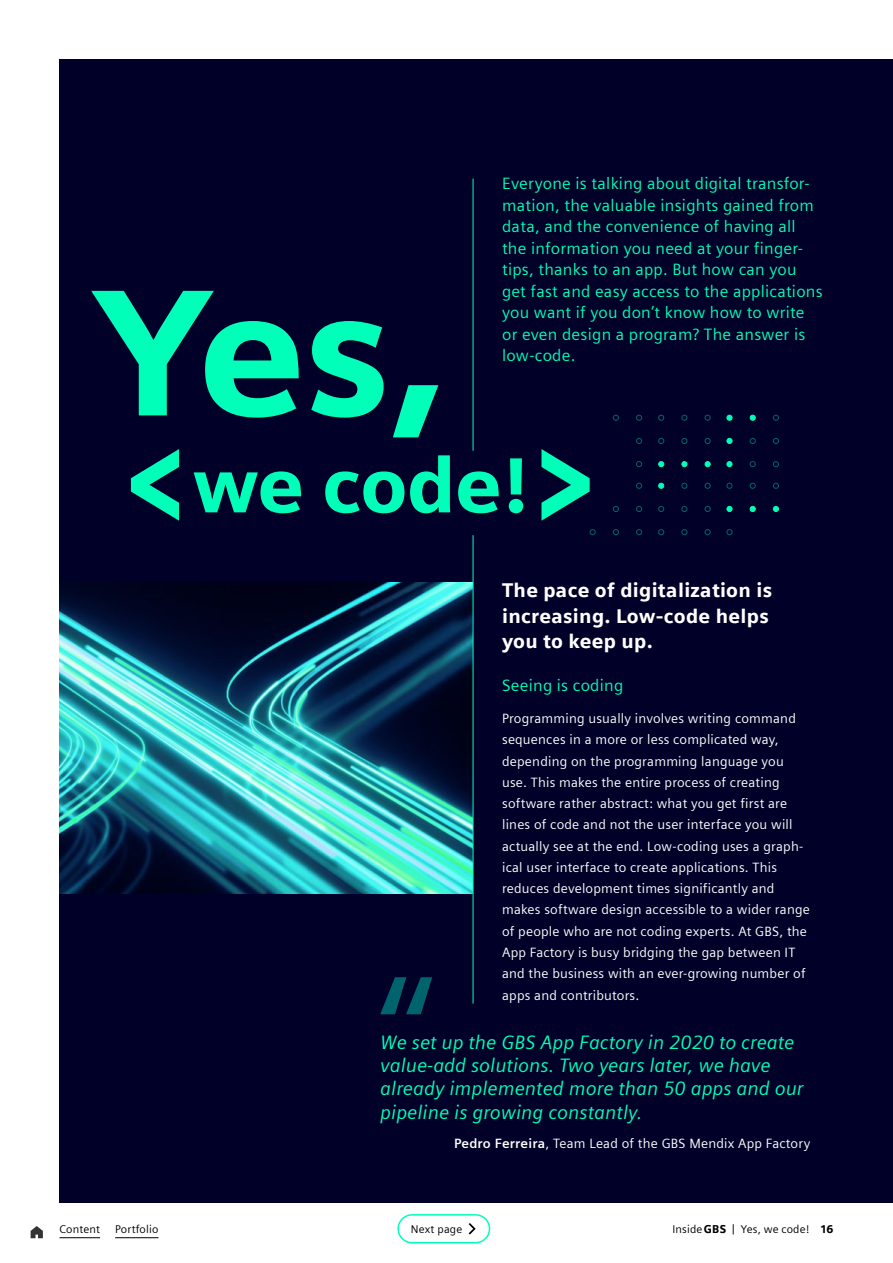
<style>
.page{position:relative;width:893px;height:1263px;background:#fff}
.page>*{position:absolute;margin:0;border:0;box-sizing:border-box;transform-origin:0 0}
.t1{font:900 180px "Siemens Sans";color:#00ffb9}
.t2{font:900 78px "Siemens Sans";letter-spacing:-.01em;color:#00ffb9}
.t3{font:italic 19.5px/23.4px "Siemens Sans Global";color:#00ffb9}
.t4{font:900 19.5px/25.5px "Siemens Sans";letter-spacing:.015em;color:#fff}
.t5{font:16.5px/21.5px "Siemens Sans Global";letter-spacing:.015em;color:#00ffb9}
.t6{font:13.5px/21.3px "Siemens Sans Global";letter-spacing:.015em;color:#fff}
.t7{font:11.25px "Siemens Sans Global";letter-spacing:.015em;color:#000}
.s1{font-weight:700}
.s2{font-family:"Siemens Sans";font-weight:900}
</style>
<div class="page">
<div style="left:397px;top:1214px;width:93px;height:29px;border:2px solid #00ffb9;border-radius:14px"></div>
<svg style="left:469px;top:1223px;width:7px;height:11px"></svg>
<div style="left:60px;top:60px;width:833px;height:1143px;background:#000028"></div>
<svg style="left:380px;top:977px;width:52px;height:37px"></svg>
<hr style="left:473px;top:179px;width:1px;height:272px;background:#00ffb9">
<svg style="left:131px;top:449px;width:48px;height:72px"></svg>
<svg style="left:541px;top:449px;width:49px;height:72px"></svg>
<svg style="left:726px;top:461px;width:6px;height:6px"></svg>
<svg style="left:726px;top:438px;width:6px;height:6px"></svg>
<svg style="left:726px;top:415px;width:6px;height:6px"></svg>
<svg style="left:773px;top:461px;width:6px;height:6px"></svg>
<svg style="left:773px;top:438px;width:6px;height:6px"></svg>
<svg style="left:773px;top:415px;width:6px;height:6px"></svg>
<svg style="left:750px;top:461px;width:6px;height:6px"></svg>
<svg style="left:750px;top:438px;width:6px;height:6px"></svg>
<svg style="left:750px;top:415px;width:6px;height:6px"></svg>
<svg style="left:726px;top:529px;width:6px;height:6px"></svg>
<svg style="left:726px;top:506px;width:6px;height:6px"></svg>
<svg style="left:726px;top:483px;width:6px;height:6px"></svg>
<svg style="left:773px;top:506px;width:6px;height:6px"></svg>
<svg style="left:773px;top:483px;width:6px;height:6px"></svg>
<svg style="left:750px;top:506px;width:6px;height:6px"></svg>
<svg style="left:750px;top:483px;width:6px;height:6px"></svg>
<svg style="left:658px;top:461px;width:6px;height:6px"></svg>
<svg style="left:658px;top:438px;width:6px;height:6px"></svg>
<svg style="left:658px;top:415px;width:6px;height:6px"></svg>
<svg style="left:705px;top:461px;width:6px;height:6px"></svg>
<svg style="left:705px;top:438px;width:6px;height:6px"></svg>
<svg style="left:705px;top:415px;width:6px;height:6px"></svg>
<svg style="left:681px;top:461px;width:6px;height:6px"></svg>
<svg style="left:681px;top:438px;width:6px;height:6px"></svg>
<svg style="left:681px;top:415px;width:6px;height:6px"></svg>
<svg style="left:658px;top:529px;width:6px;height:6px"></svg>
<svg style="left:658px;top:506px;width:6px;height:6px"></svg>
<svg style="left:658px;top:483px;width:6px;height:6px"></svg>
<svg style="left:705px;top:529px;width:6px;height:6px"></svg>
<svg style="left:705px;top:506px;width:6px;height:6px"></svg>
<svg style="left:705px;top:483px;width:6px;height:6px"></svg>
<svg style="left:681px;top:529px;width:6px;height:6px"></svg>
<svg style="left:681px;top:506px;width:6px;height:6px"></svg>
<svg style="left:681px;top:483px;width:6px;height:6px"></svg>
<svg style="left:636px;top:461px;width:6px;height:6px"></svg>
<svg style="left:636px;top:438px;width:6px;height:6px"></svg>
<svg style="left:636px;top:415px;width:6px;height:6px"></svg>
<svg style="left:613px;top:415px;width:6px;height:6px"></svg>
<svg style="left:590px;top:529px;width:6px;height:6px"></svg>
<svg style="left:636px;top:529px;width:6px;height:6px"></svg>
<svg style="left:636px;top:506px;width:6px;height:6px"></svg>
<svg style="left:636px;top:483px;width:6px;height:6px"></svg>
<svg style="left:613px;top:529px;width:6px;height:6px"></svg>
<svg style="left:613px;top:506px;width:6px;height:6px"></svg>
<img style="left:60px;top:583px;width:413px;height:310px">
<hr style="left:473px;top:535px;width:1px;height:468px;background:#00ffb9">
<hr style="left:60px;top:1237px;width:40px;height:1px;background:#000">
<hr style="left:115px;top:1237px;width:43px;height:1px;background:#000">
<svg style="left:31px;top:1226px;width:12px;height:12px"></svg>
<h1 class="t1" style="left:93px;top:209px;width:355px">Yes,</h1>
<p class="t5" style="left:502px;top:173px;width:322px">Everyone is talking about digital transfor&shy;mation, the valuable insights gained from data, and the convenience of having all the information you need at your finger&shy;tips, thanks to an app. But how can you get fast and easy access to the applications you want if you don’t know how to write or even design a program? The answer is low-code.</p>
<h2 class="t2" style="left:192px;top:423px;width:339px">we code!</h2>
<p class="t7" style="left:60px;top:1223px;width:42px">Content</p>
<p class="t7" style="left:115px;top:1223px;width:45px">Portfolio</p>
<h3 class="t4" style="left:502px;top:577px;width:271px">The pace of digitalization is increasing. Low-code helps you to keep up.</h3>
<p class="t5" style="left:502px;top:675px;width:123px">Seeing is coding</p>
<p class="t6" style="left:502px;top:708px;width:309px">Programming usually involves writing command sequences in a more or less complicated way, depending on the programming language you use. This makes the entire process of creating software rather abstract: what you get first are lines of code and not the user interface you will actually see at the end. Low-coding uses a graph&shy;ical user interface to create applications. This reduces development times significantly and makes software design accessible to a wider range of people who are not coding experts. At GBS, the App Factory is busy bridging the gap between IT and the business with an ever-growing number of apps and contributors.</p>
<h3 class="t3" style="left:380px;top:1030px;width:425px">We set up the GBS App Factory in 2020 to create value-add solutions. Two years later, we have already implemented more than 50 apps and our pipeline is growing constantly.</h3>
<p class="t6" style="left:454px;top:1132px;width:358px"><span class="s1">Pedro Ferreira</span>, Team Lead of the GBS Mendix App Factory</p>
<p class="t7" style="left:411px;top:1222px;width:53px">Next page</p>
<p class="t7" style="left:672px;top:1223px;width:162px">Inside<span class="s2">GBS</span> | Yes, we code! <span class="s2">16</span></p>
</div>
